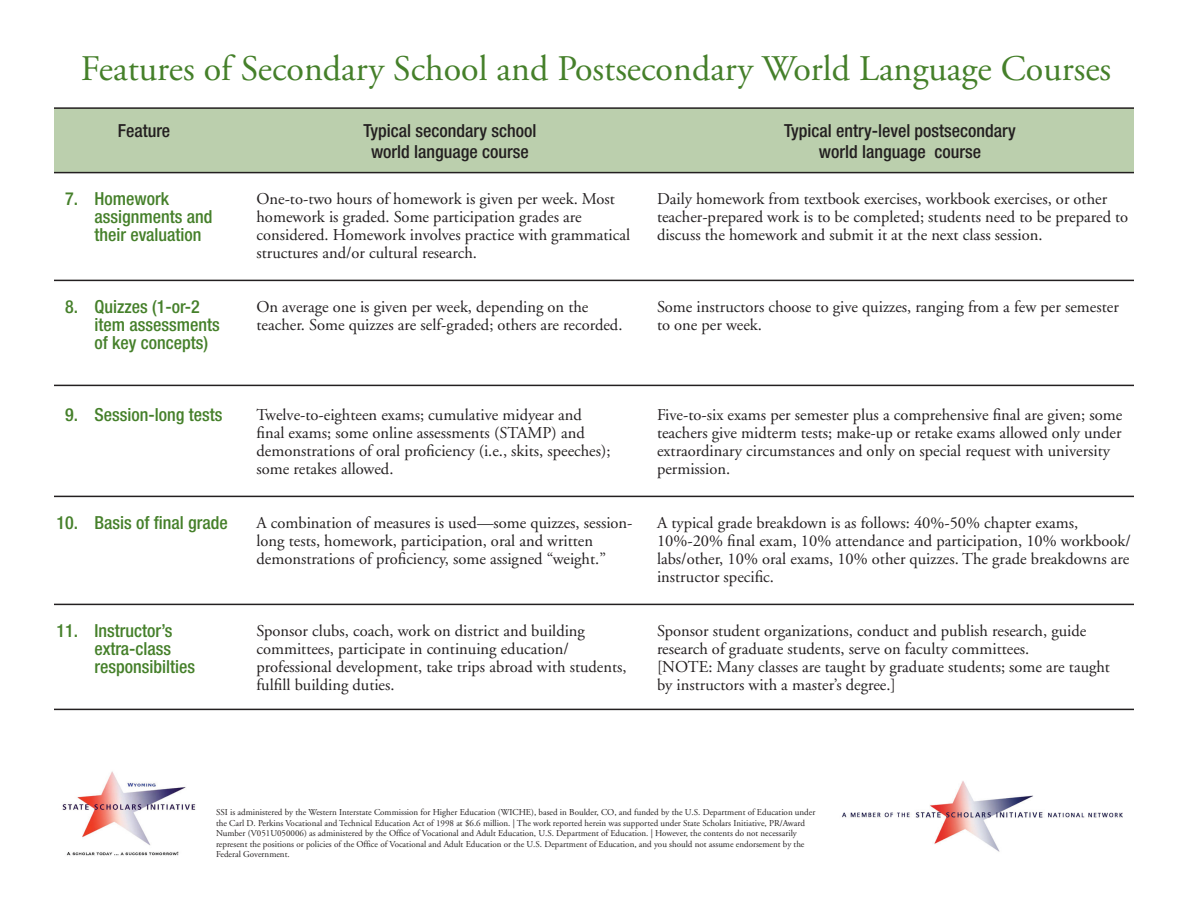
<style>
.page{position:relative;width:1188px;height:918px;background:#fff}
.page>*{position:absolute;margin:0;border:0;box-sizing:border-box;transform-origin:0 0}
.t1{font:36px "Adobe Garamond";color:#45802a}
.t2{font:500 condensed 18px/18px "Helvetica Neue LT Std";color:#45802a}
.t3{font:500 condensed 18px "Helvetica Neue LT Std";color:#231f20}
.t4{font:16.5px/18px "Adobe Garamond";color:#231f20}
.t5{font:9px/10.5px "Adobe Garamond";color:#231f20}
</style>
<div class="page">
<img style="left:62px;top:771px;width:134px;height:85px">
<div style="left:54px;top:108px;width:1080px;height:65px;background:#bbcfad"></div>
<hr style="left:54px;top:172px;width:1080px;height:1px;background:#231f20">
<hr style="left:54px;top:280px;width:1080px;height:1px;background:#231f20">
<hr style="left:54px;top:385px;width:1080px;height:1px;background:#231f20">
<hr style="left:54px;top:496px;width:1080px;height:1px;background:#231f20">
<hr style="left:54px;top:709px;width:1080px;height:1px;background:#231f20">
<hr style="left:54px;top:107px;width:1080px;height:2px;background:#231f20">
<img style="left:842px;top:781px;width:281px;height:71px">
<hr style="left:54px;top:604px;width:1080px;height:1px;background:#231f20">
<h1 class="t1" style="left:81px;top:50px;width:1032px">Features of Secondary School and Postsecondary World Language Courses</h1>
<p class="t3" style="left:118px;top:120px;width:54px">Feature</p>
<p class="t3" style="left:364px;top:120px;width:174px">Typical secondary school</p>
<p class="t3" style="left:784px;top:120px;width:233px">Typical entry-level postsecondary</p>
<p class="t3" style="left:371px;top:141px;width:159px">world language course</p>
<p class="t3" style="left:819px;top:141px;width:164px">world language course</p>
<p class="t2" style="left:94px;top:189px;width:119px;text-indent:-29px">7. Homework assignments and their evaluation</p>
<p class="t2" style="left:94px;top:297px;width:127px;text-indent:-29px">8. Quizzes (1-or-2 item assessments of key concepts)</p>
<p class="t2" style="left:65px;top:405px;width:159px">9. Session-long tests</p>
<p class="t2" style="left:56px;top:513px;width:173px">10. Basis of final grade</p>
<p class="t2" style="left:94px;top:621px;width:102px;text-indent:-38px">11. Instructor’s extra-class responsibilties</p>
<p class="t4" style="left:256px;top:190px;width:375px">One-to-two hours of homework is given per week. Most homework is graded. Some participation grades are considered. Homework involves practice with grammatical structures and/or cultural research.</p>
<p class="t4" style="left:256px;top:298px;width:367px">On average one is given per week, depending on the teacher. Some quizzes are self-graded; others are recorded.</p>
<p class="t4" style="left:657px;top:190px;width:473px">Daily homework from textbook exercises, workbook exercises, or other teacher-prepared work is to be completed; students need to be prepared to discuss the homework and submit it at the next class session.</p>
<p class="t4" style="left:657px;top:298px;width:463px">Some instructors choose to give quizzes, ranging from a few per semester to one per week.</p>
<p class="t4" style="left:256px;top:406px;width:356px">Twelve-to-eighteen exams; cumulative midyear and final exams; some online assessments (STAMP) and demonstrations of oral proficiency (i.e., skits, speeches); some retakes allowed.</p>
<p class="t4" style="left:256px;top:514px;width:378px">A combination of measures is used—some quizzes, session&shy;long tests, homework, participation, oral and written demonstrations of proficiency, some assigned “weight.”</p>
<p class="t4" style="left:256px;top:622px;width:372px">Sponsor clubs, coach, work on district and building committees, participate in continuing education/ professional development, take trips abroad with students, fulfill building duties.</p>
<p class="t4" style="left:657px;top:406px;width:467px">Five-to-six exams per semester plus a comprehensive final are given; some teachers give midterm tests; make-up or retake exams allowed only under extraordinary circumstances and only on special request with university permission.</p>
<p class="t4" style="left:657px;top:514px;width:475px">A typical grade breakdown is as follows: 40%-50% chapter exams, 10%-20% final exam, 10% attendance and participation, 10% workbook/ labs/other, 10% oral exams, 10% other quizzes. The grade breakdowns are instructor specific.</p>
<p class="t4" style="left:657px;top:622px;width:455px">Sponsor student organizations, conduct and publish research, guide research of graduate students, serve on faculty committees.<br>[NOTE: Many classes are taught by graduate students; some are taught by instructors with a master’s degree.]</p>
<p class="t5" style="left:216px;top:808px;width:601px">SSI is administered by the Western Interstate Commission for Higher Education (WICHE), based in Boulder, CO, and funded by the U.S. Department of Education under the Carl D. Perkins Vocational and Technical Education Act of 1998 at $6.6 million. | The work reported herein was supported under State Scholars Initiative, PR/Award Number (V051U050006) as administered by the Office of Vocational and Adult Education, U.S. Department of Education. | However, the contents do not necessarily represent the positions or policies of the Office of Vocational and Adult Education or the U.S. Department of Education, and you should not assume endorsement by the Federal Government.</p>
</div>
